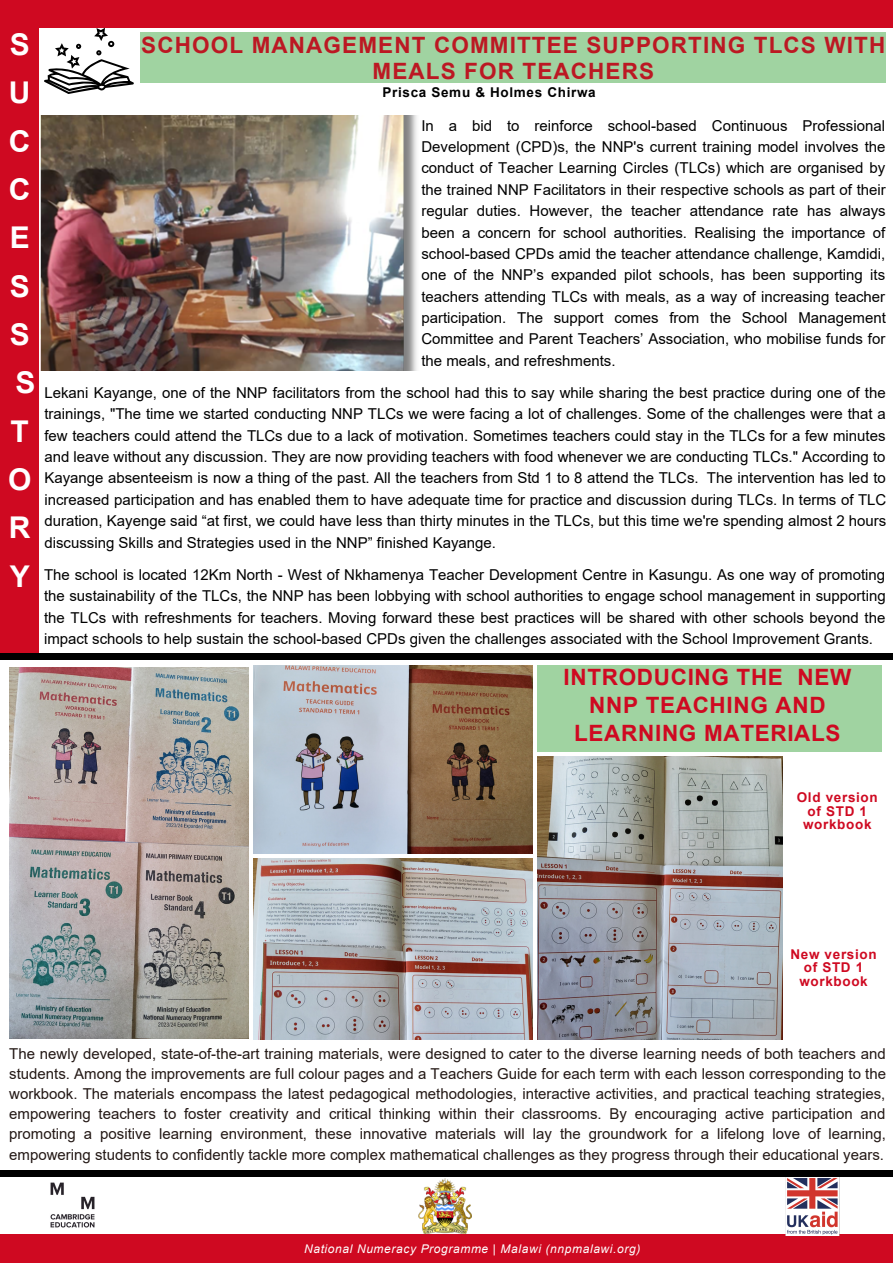
<style>
.page{position:relative;width:893px;height:1264px;background:#fff}
.page>*{position:absolute;margin:0;border:0;box-sizing:border-box;transform-origin:0 0}
.t1{font:700 30px/48.3px "Arial";color:#fff;text-align:justify}
.t2{font:700 22.5px/25.8px "Arial";letter-spacing:.05em;color:#bc1823;text-align:center}
.t3{font:700 22.5px/28px "Arial";letter-spacing:.03em;color:#cf0921;text-align:center}
.t4{font:15px/21.3px "Arial";color:#000;text-align:justify}
.t5{font:15px/20.2px "Arial";color:#231815;text-align:justify}
.t6{font:700 13.5px/13.5px "Arial";letter-spacing:.05em;color:#cf0921;text-align:center}
.t7{font:700 13.5px "Arial";letter-spacing:.05em;color:#000}
.t8{font:italic 12px "Arial";letter-spacing:.05em;color:#fff}
</style>
<div class="page">
<div style="left:0;top:0;width:892px;height:27px;background:#cf0921"></div>
<div style="left:0;top:1234px;width:892px;height:28px;background:#cf0921"></div>
<img style="left:44px;top:1176px;width:56px;height:52px">
<img style="left:419px;top:1178px;width:52px;height:55px">
<img style="left:783px;top:1176px;width:58px;height:59px">
<div style="left:0;top:1170px;width:892px;height:6px;background:#000"></div>
<svg style="left:44px;top:28px;width:90px;height:66px"></svg>
<div style="left:0;top:0;width:39px;height:659px;background:#cf0921"></div>
<div style="left:0;top:653px;width:892px;height:7px;background:#000"></div>
<img style="left:9px;top:668px;width:240px;height:370px">
<img style="left:254px;top:858px;width:278px;height:181px">
<img style="left:254px;top:666px;width:278px;height:187px">
<div style="left:537px;top:665px;width:345px;height:86px;background:#a0d3a1"></div>
<img style="left:40px;top:116px;width:377px;height:254px">
<div style="left:140px;top:33px;width:746px;height:50px;background:#a0d3a1"></div>
<img style="left:537px;top:756px;width:245px;height:283px">
<p class="t1" style="left:9px;top:20px;width:23px">S U C C E S S</p>
<p class="t1" style="left:8px;top:359px;width:29px;text-align:left">S<br>T<br>O<br>R<br>Y</p>
<p class="t2" style="left:141px;top:32px;width:745px">SCHOOL MANAGEMENT COMMITTEE SUPPORTING TLCS WITH<br>MEALS FOR TEACHERS</p>
<p class="t7" style="left:382px;top:85px;width:215px">Prisca Semu &amp; Holmes Chirwa</p>
<p class="t4" style="left:421px;top:115px;width:466px">In a bid to reinforce school-based Continuous Professional Development (CPD)s, the NNP's current training model involves the conduct of Teacher Learning Circles (TLCs) which are organised by the trained NNP Facilitators in their respective schools as part of their regular duties. However, the teacher attendance rate has always been a concern for school authorities. Realising the importance of school-based CPDs amid the teacher attendance challenge, Kamdidi, one of the NNP’s expanded pilot schools, has been supporting its teachers attending TLCs with meals, as a way of increasing teacher participation. The support comes from the School Management Committee and Parent Teachers’ Association, who mobilise funds for the meals, and refreshments.</p>
<p class="t4" style="left:44px;top:382px;width:843px">Lekani Kayange, one of the NNP facilitators from the school had this to say while sharing the best practice during one of the trainings, "The time we started conducting NNP TLCs we were facing a lot of challenges. Some of the challenges were that a few teachers could attend the TLCs due to a lack of motivation. Sometimes teachers could stay in the TLCs for a few minutes and leave without any discussion. They are now providing teachers with food whenever we are conducting TLCs." According to Kayange absenteeism is now a thing of the past. All the teachers from Std 1 to 8 attend the TLCs. The intervention has led to increased participation and has enabled them to have adequate time for practice and discussion during TLCs. In terms of TLC duration, Kayenge said “at first, we could have less than thirty minutes in the TLCs, but this time we're spending almost 2 hours discussing Skills and Strategies used in the NNP” finished Kayange.</p>
<p class="t4" style="left:44px;top:564px;width:843px">The school is located 12Km North - West of Nkhamenya Teacher Development Centre in Kasungu. As one way of promoting the sustainability of the TLCs, the NNP has been lobbying with school authorities to engage school management in supporting the TLCs with refreshments for teachers. Moving forward these best practices will be shared with other schools beyond the impact schools to help sustain the school-based CPDs given the challenges associated with the School Improvement Grants.</p>
<p class="t3" style="left:563px;top:663px;width:289px">INTRODUCING THE NEW<br>NNP TEACHING AND<br>LEARNING MATERIALS</p>
<p class="t6" style="left:796px;top:791px;width:82px">Old version of STD 1 workbook</p>
<p class="t6" style="left:790px;top:947px;width:88px">New version of STD 1 workbook</p>
<p class="t5" style="left:9px;top:1043px;width:878px">The newly developed, state-of-the-art training materials, were designed to cater to the diverse learning needs of both teachers and students. Among the improvements are full colour pages and a Teachers Guide for each term with each lesson corresponding to the workbook. The materials encompass the latest pedagogical methodologies, interactive activities, and practical teaching strategies, empowering teachers to foster creativity and critical thinking within their classrooms. By encouraging active participation and promoting a positive learning environment, these innovative materials will lay the groundwork for a lifelong love of learning, empowering students to confidently tackle more complex mathematical challenges as they progress through their educational years.</p>
<p class="t8" style="left:304px;top:1242px;width:338px">National Numeracy Programme | Malawi (nnpmalawi.org)</p>
</div>
